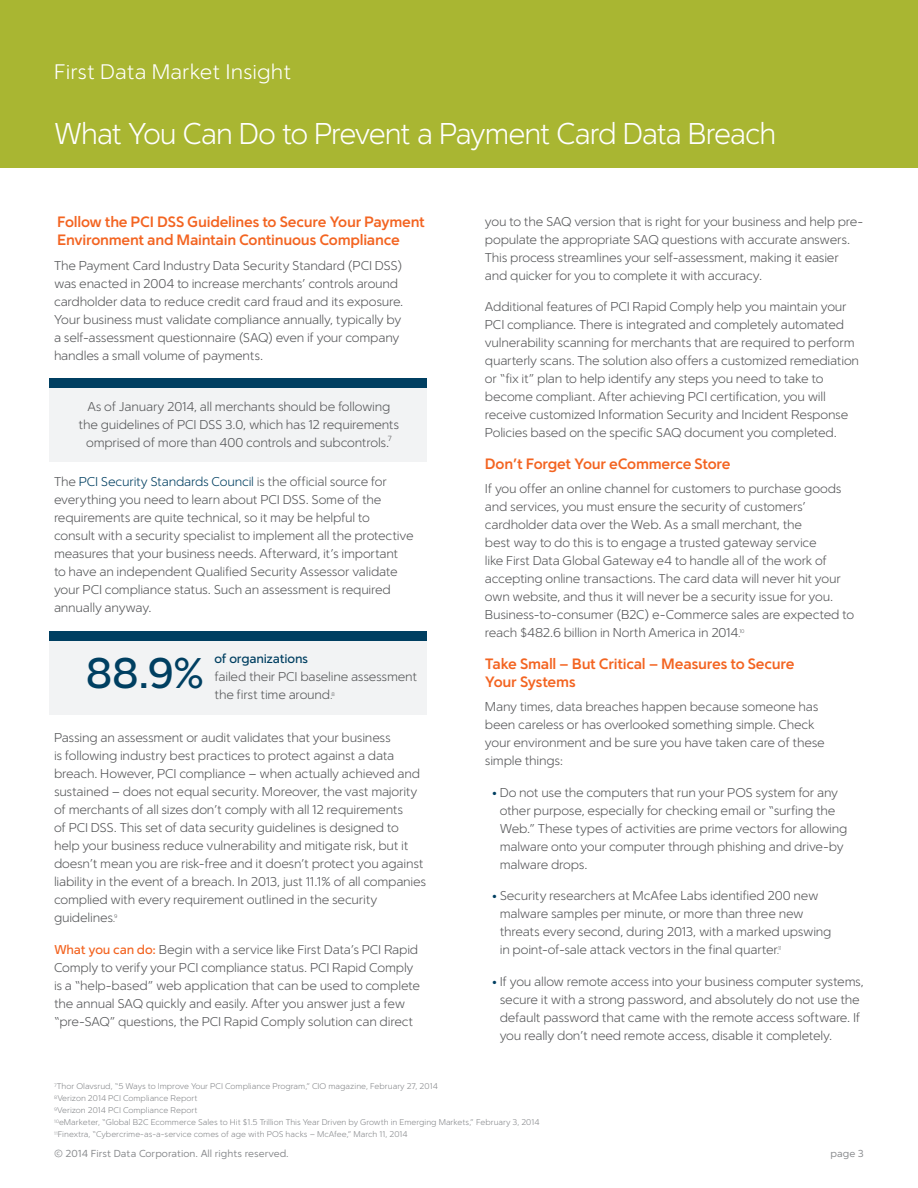
<style>
.page{position:relative;width:918px;height:1188px;background:#fff}
.page>*{position:absolute;margin:0;border:0;box-sizing:border-box;transform-origin:0 0}
.Body{font:500 42.75px "Simple Sans";color:#003f61}
.Headline_Front{font:300 30px "Simple Sans";letter-spacing:-.04em;color:#fff;scale:.95 1}
.t1{font:300 21px "Simple Sans";color:#fff}
.Body-2{font:700 15px/18px "Simple Sans";letter-spacing:-.02em;color:#f36421}
.Body-3{font:300 12.75px/18px "Simple Sans";letter-spacing:-.02em;color:#57585a}
.legal__small{font:10.2px "Simple Sans";color:#8a8c8f}
.Body-4{font:300 8.25px "Simple Sans";color:#87898c}
.Body-5{font:300 7.5px "Simple Sans";color:#57585a}
.s1{color:#003f61}
.s2{font-weight:500;color:#003f61}
.s3{font-size:10.5px}
.s4{font-weight:500;color:#f36421}
</style>
<div class="page">
<div style="left:49px;top:378px;width:378px;height:84px;background:#f2f3f4"></div>
<div style="left:49px;top:378px;width:378px;height:10px;background:#003f61"></div>
<div style="left:49px;top:631px;width:378px;height:84px;background:#f2f3f4"></div>
<div style="left:49px;top:631px;width:378px;height:9px;background:#003f61"></div>
<div style="left:0;top:0;width:918px;height:167px;background:#a9b632"></div>
<p class="t1" style="left:54px;top:60px;width:239px">First Data Market Insight</p>
<p class="Headline_Front" style="left:54px;top:116px;width:761px">What You Can Do to Prevent a Payment Card Data Breach</p>
<p class="Body-2" style="left:57px;top:213px;width:369px">Follow the PCI DSS Guidelines to Secure Your Payment<br>Environment and Maintain Continuous Compliance</p>
<p class="Body-3" style="left:54px;top:256px;width:351px">The Payment Card Industry Data Security Standard (PCI DSS) was enacted in 2004 to increase merchants’ controls around cardholder data to reduce credit card fraud and its exposure.<br>Your business must validate compliance annually, typically by a self-assessment questionnaire (SAQ) even if your company handles a small volume of payments.</p>
<p class="Body-3" style="left:79px;top:397px;width:322px;text-align:center">As of January 2014, all merchants should be following the guidelines of PCI DSS 3.0, which has 12 requirements omprised of more than 400 controls and subcontrols.</p>
<p class="Body-5" style="left:388px;top:434px;width:6px">7</p>
<p class="Body-3" style="left:54px;top:472px;width:361px">The <span class="s1">PCI Security Standards Council</span> is the official source for everything you need to learn about PCI DSS. Some of the requirements are quite technical, so it may be helpful to consult with a security specialist to implement all the protective measures that your business needs. Afterward, it’s important<br>to have an independent Qualified Security Assessor validate your PCI compliance status. Such an assessment is required annually anyway.</p>
<p class="Body" style="left:86px;top:648px;width:121px">88.9%</p>
<p class="Body-3" style="left:214px;top:649px;width:204px"><span class="s2">of organizations<br></span>failed their PCI baseline assessment the first time around<span class="s3">.</span><sup>8</sup></p>
<p class="Body-3" style="left:54px;top:729px;width:374px">Passing an assessment or audit validates that your business<br>is following industry best practices to protect against a data breach. However, PCI compliance – when actually achieved and sustained – does not equal security. Moreover, the vast majority of merchants of all sizes don’t comply with all 12 requirements<br>of PCI DSS. This set of data security guidelines is designed to help your business reduce vulnerability and mitigate risk, but it doesn’t mean you are risk-free and it doesn’t protect you against liability in the event of a breach. In 2013, just 11.1% of all companies complied with every requirement outlined in the security guidelines<span class="s3">.</span><sup>9</sup></p>
<p class="Body-3" style="left:54px;top:940px;width:368px"><span class="s4">What you can do:</span> Begin with a service like First Data’s PCI Rapid Comply to verify your PCI compliance status. PCI Rapid Comply is a “help-based” web application that can be used to complete the annual SAQ quickly and easily. After you answer just a few “pre-SAQ” questions, the PCI Rapid Comply solution can direct</p>
<p class="Body-3" style="left:485px;top:212px;width:380px">you to the SAQ version that is right for your business and help pre&shy;populate the appropriate SAQ questions with accurate answers.<br>This process streamlines your self-assessment, making it easier and quicker for you to complete it with accuracy.</p>
<p class="Body-3" style="left:485px;top:297px;width:376px">Additional features of PCI Rapid Comply help you maintain your PCI compliance. There is integrated and completely automated vulnerability scanning for merchants that are required to perform quarterly scans. The solution also offers a customized remediation or “fix it” plan to help identify any steps you need to take to become compliant. After achieving PCI certification, you will receive customized Information Security and Incident Response Policies based on the specific SAQ document you completed.</p>
<p class="Body-2" style="left:485px;top:454px;width:247px">Don’t Forget Your eCommerce Store</p>
<p class="Body-3" style="left:485px;top:479px;width:371px">If you offer an online channel for customers to purchase goods and services, you must ensure the security of customers’ cardholder data over the Web. As a small merchant, the<br>best way to do this is to engage a trusted gateway service<br>like First Data Global Gateway e4 to handle all of the work of accepting online transactions. The card data will never hit your own website, and thus it will never be a security issue for you.<br>Business-to-consumer (B2C) e-Commerce sales are expected to reach $482.6 billion in North America in 2014<span class="s3">.</span><sup>10</sup></p>
<p class="Body-2" style="left:485px;top:654px;width:311px">Take Small – But Critical – Measures to Secure<br>Your Systems</p>
<p class="Body-3" style="left:485px;top:697px;width:341px">Many times, data breaches happen because someone has been careless or has overlooked something simple. Check your environment and be sure you have taken care of these simple things:</p>
<p class="Body-3" style="left:500px;top:783px;width:349px;text-indent:-8px"><span class="s2">•</span> Do not use the computers that run your POS system for any other purpose, especially for checking email or “surfing the Web.” These types of activities are prime vectors for allowing malware onto your computer through phishing and drive-by malware drops.</p>
<p class="Body-3" style="left:500px;top:886px;width:333px;text-indent:-8px"><span class="s1">•</span> Security researchers at McAfee Labs identified 200 new malware samples per minute, or more than three new threats every second, during 2013, with a marked upswing in point-of-sale attack vectors in the final quarter<span class="s3">.</span><sup>11</sup></p>
<p class="Body-3" style="left:500px;top:972px;width:366px;text-indent:-8px"><span class="s1">•</span> If you allow remote access into your business computer systems, secure it with a strong password, and absolutely do not use the default password that came with the remote access software. If you really don’t need remote access, disable it completely.</p>
<p class="Body-4" style="left:54px;top:1082px;width:385px"><sup>7</sup>Thor Olavsrud, “5 Ways to Improve Your PCI Compliance Program,” CIO magazine, February 27, 2014</p>
<p class="Body-4" style="left:54px;top:1094px;width:145px"><sup>8</sup>Verizon 2014 PCI Compliance Report</p>
<p class="Body-4" style="left:54px;top:1106px;width:145px"><sup>9</sup>Verizon 2014 PCI Compliance Report</p>
<p class="Body-4" style="left:54px;top:1118px;width:487px"><sup>10</sup>eMarketer, “Global B2C Ecommerce Sales to Hit $1.5 Trillion This Year Driven by Growth in Emerging Markets,” February 3, 2014</p>
<p class="Body-4" style="left:54px;top:1130px;width:355px"><sup>11</sup>Finextra, “Cybercrime-as-a-service comes of age with POS hacks – McAfee,” March 11, 2014</p>
<p class="legal__small" style="left:54px;top:1147px;width:236px">© 2014 First Data Corporation. All rights reserved.</p>
<p class="legal__small" style="left:831px;top:1147px;width:35px">page 3</p>
</div>
